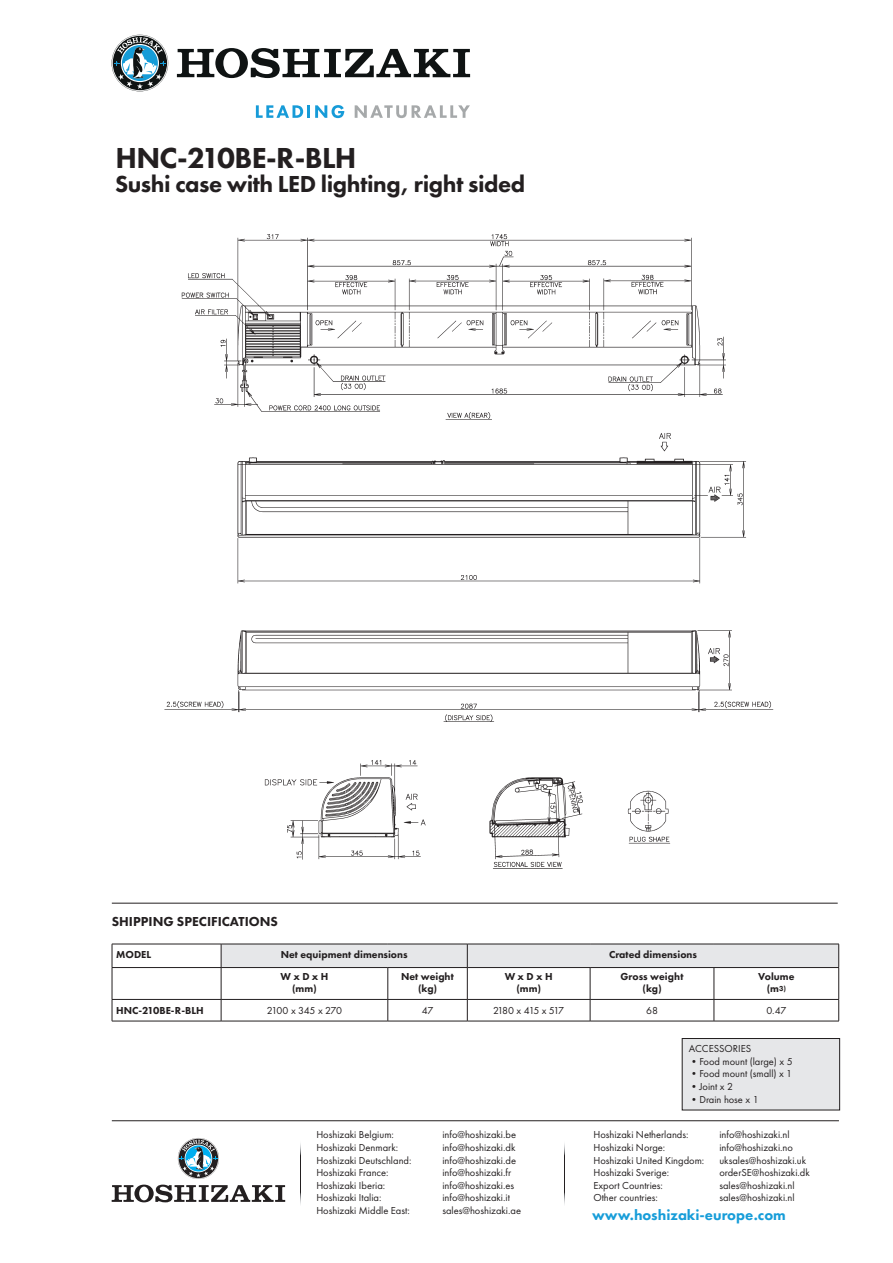
<style>
.page{position:relative;width:893px;height:1263px;background:#fff}
.page>*{position:absolute;margin:0;border:0;box-sizing:border-box;transform-origin:0 0}
.t1{font:800 30px "Futura PT";letter-spacing:-.02em;color:#231f20}
.t2{font:800 24px "Futura PT";letter-spacing:-.02em;color:#231f20}
.t3{font:800 15px "Futura PT";color:#179dd9}
.t4{font:800 13.5px "Futura PT";color:#231f20}
.t5{font:10.5px "Futura PT";color:#231f20}
.t6{font:800 10.5px "Futura PT";color:#231f20}
.t7{font:10.5px "Futura PT";letter-spacing:-.05em;color:#231f20}
.t8{font:10.5px "Futura PT";letter-spacing:-.125em;color:#231f20}
.s1{font-size:7.5px}
</style>
<div class="page">
<hr style="left:112px;top:1120px;width:727px;height:1px;background:#231f20">
<img style="left:300px;top:1143px;width:1px;height:62px">
<img style="left:564px;top:1143px;width:1px;height:62px">
<hr style="left:112px;top:903px;width:726px;height:1px;background:#231f20">
<svg style="left:256px;top:105px;width:88px;height:13px"></svg>
<svg style="left:355px;top:105px;width:115px;height:13px"></svg>
<svg style="left:112px;top:35px;width:56px;height:56px"></svg>
<svg style="left:177px;top:48px;width:293px;height:30px"></svg>
<hr style="left:112px;top:944px;width:109px;height:1px;background:#231f20">
<svg style="left:112px;top:944px;width:1px;height:23px"></svg>
<div style="left:221px;top:944px;width:618px;height:23px;background:#e6e7e9"></div>
<hr style="left:112px;top:967px;width:109px;height:1px;background:#231f20">
<hr style="left:112px;top:968px;width:1px;height:31px;background:#231f20">
<hr style="left:221px;top:967px;width:167px;height:1px;background:#231f20">
<hr style="left:221px;top:968px;width:1px;height:31px;background:#231f20">
<hr style="left:388px;top:967px;width:79px;height:1px;background:#231f20">
<hr style="left:388px;top:968px;width:1px;height:31px;background:#231f20">
<hr style="left:467px;top:967px;width:123px;height:1px;background:#231f20">
<hr style="left:467px;top:968px;width:1px;height:31px;background:#231f20">
<hr style="left:590px;top:967px;width:124px;height:1px;background:#231f20">
<hr style="left:590px;top:968px;width:1px;height:31px;background:#231f20">
<hr style="left:714px;top:967px;width:125px;height:1px;background:#231f20">
<hr style="left:714px;top:968px;width:1px;height:31px;background:#231f20">
<hr style="left:838px;top:968px;width:1px;height:31px;background:#231f20">
<hr style="left:112px;top:999px;width:109px;height:1px;background:#231f20">
<svg style="left:112px;top:1000px;width:1px;height:21px"></svg>
<hr style="left:221px;top:999px;width:167px;height:1px;background:#231f20">
<svg style="left:221px;top:999px;width:1px;height:22px"></svg>
<hr style="left:388px;top:999px;width:79px;height:1px;background:#231f20">
<svg style="left:388px;top:1000px;width:1px;height:21px"></svg>
<hr style="left:467px;top:999px;width:123px;height:1px;background:#231f20">
<svg style="left:467px;top:999px;width:1px;height:22px"></svg>
<hr style="left:590px;top:999px;width:124px;height:1px;background:#231f20">
<svg style="left:590px;top:999px;width:1px;height:22px"></svg>
<hr style="left:714px;top:999px;width:125px;height:1px;background:#231f20">
<svg style="left:714px;top:1000px;width:1px;height:21px"></svg>
<svg style="left:838px;top:999px;width:1px;height:22px"></svg>
<hr style="left:112px;top:1021px;width:109px;height:1px;background:#231f20">
<hr style="left:221px;top:1021px;width:167px;height:1px;background:#231f20">
<hr style="left:388px;top:1021px;width:79px;height:1px;background:#231f20">
<hr style="left:467px;top:1021px;width:123px;height:1px;background:#231f20">
<hr style="left:590px;top:1021px;width:124px;height:1px;background:#231f20">
<hr style="left:714px;top:1021px;width:125px;height:1px;background:#231f20">
<img style="left:164px;top:234px;width:610px;height:488px">
<div style="left:720px;top:562px;width:49px;height:59px;background:#fff"></div>
<div style="left:735px;top:628px;width:55px;height:63px;background:#fff"></div>
<img style="left:264px;top:760px;width:319px;height:109px">
<img style="left:627px;top:790px;width:44px;height:54px">
<svg style="left:112px;top:1138px;width:173px;height:64px"></svg>
<div style="left:682px;top:1038px;width:158px;height:72px;background:#e6e7e9"></div>
<div style="left:682px;top:1038px;width:158px;height:72px;border:1px solid #231f20"></div>
<p class="t1" style="left:115px;top:139px;width:243px">HNC-210BE-R-BLH</p>
<p class="t2" style="left:115px;top:169px;width:412px">Sushi case with LED lighting, right sided</p>
<p class="t4" style="left:112px;top:913px;width:168px">SHIPPING SPECIFICATIONS</p>
<p class="t6" style="left:116px;top:948px;width:36px">MODEL</p>
<p class="t6" style="left:281px;top:948px;width:128px">Net equipment dimensions</p>
<p class="t6" style="left:609px;top:948px;width:89px">Crated dimensions</p>
<p class="t6" style="left:280px;top:970px;width:50px">W x D x H</p>
<p class="t6" style="left:292px;top:982px;width:26px">(mm)</p>
<p class="t6" style="left:401px;top:970px;width:54px">Net weight</p>
<p class="t6" style="left:418px;top:982px;width:21px">(kg)</p>
<p class="t6" style="left:621px;top:970px;width:64px">Gross weight</p>
<p class="t6" style="left:642px;top:982px;width:21px">(kg)</p>
<p class="t6" style="left:505px;top:970px;width:50px">W x D x H</p>
<p class="t6" style="left:516px;top:982px;width:26px">(mm)</p>
<p class="t6" style="left:758px;top:970px;width:38px">Volume</p>
<p class="t6" style="left:767px;top:982px;width:21px">(m<span class="s1">3)</span></p>
<p class="t6" style="left:116px;top:1004px;width:89px">HNC-210BE-R-BLH</p>
<p class="t7" style="left:267px;top:1004px;width:77px">2100 x 345 x 270</p>
<p class="t5" style="left:422px;top:1004px;width:13px">47</p>
<p class="t8" style="left:493px;top:1004px;width:73px">2180 x 415 x 517</p>
<p class="t5" style="left:646px;top:1004px;width:13px">68</p>
<p class="t5" style="left:766px;top:1004px;width:22px">0.47</p>
<p class="t5" style="left:316px;top:1128px;width:79px">Hoshizaki Belgium:</p>
<p class="t5" style="left:442px;top:1128px;width:75px">info@hoshizaki.be</p>
<p class="t5" style="left:316px;top:1141px;width:83px">Hoshizaki Denmark:</p>
<p class="t5" style="left:442px;top:1141px;width:75px">info@hoshizaki.dk</p>
<p class="t5" style="left:316px;top:1154px;width:97px">Hoshizaki Deutschland:</p>
<p class="t5" style="left:442px;top:1154px;width:75px">info@hoshizaki.de</p>
<p class="t5" style="left:316px;top:1166px;width:74px">Hoshizaki France:</p>
<p class="t5" style="left:442px;top:1166px;width:70px">info@hoshizaki.fr</p>
<p class="t5" style="left:316px;top:1179px;width:70px">Hoshizaki Iberia:</p>
<p class="t5" style="left:442px;top:1179px;width:73px">info@hoshizaki.es</p>
<p class="t5" style="left:316px;top:1191px;width:67px">Hoshizaki Italia:</p>
<p class="t5" style="left:442px;top:1191px;width:69px">info@hoshizaki.it</p>
<p class="t5" style="left:316px;top:1204px;width:95px">Hoshizaki Middle East:</p>
<p class="t5" style="left:442px;top:1204px;width:80px">sales@hoshizaki.ae</p>
<p class="t5" style="left:689px;top:1042px;width:64px">ACCESSORIES</p>
<p class="t5" style="left:689px;top:1055px;width:105px">•Food mount (large) x 5</p>
<p class="t5" style="left:689px;top:1068px;width:105px">•Food mount (small) x 1</p>
<p class="t5" style="left:689px;top:1080px;width:46px">•Joint x 2</p>
<p class="t5" style="left:689px;top:1093px;width:71px">•Drain hose x 1</p>
<p class="t5" style="left:593px;top:1128px;width:97px">Hoshizaki Netherlands:</p>
<p class="t5" style="left:719px;top:1128px;width:72px">info@hoshizaki.nl</p>
<p class="t5" style="left:593px;top:1141px;width:73px">Hoshizaki Norge:</p>
<p class="t5" style="left:719px;top:1141px;width:75px">info@hoshizaki.no</p>
<p class="t5" style="left:593px;top:1154px;width:112px">Hoshizaki United Kingdom:</p>
<p class="t5" style="left:719px;top:1154px;width:88px">uksales@hoshizaki.uk</p>
<p class="t5" style="left:593px;top:1166px;width:77px">Hoshizaki Sverige:</p>
<p class="t5" style="left:719px;top:1166px;width:92px">orderSE@hoshizaki.dk</p>
<p class="t5" style="left:593px;top:1179px;width:71px">Export Countries:</p>
<p class="t5" style="left:719px;top:1179px;width:77px">sales@hoshizaki.nl</p>
<p class="t5" style="left:593px;top:1191px;width:66px">Other countries:</p>
<p class="t5" style="left:719px;top:1191px;width:77px">sales@hoshizaki.nl</p>
<p class="t3" style="left:592px;top:1206px;width:195px">www.hoshizaki-europe.com</p>
</div>
